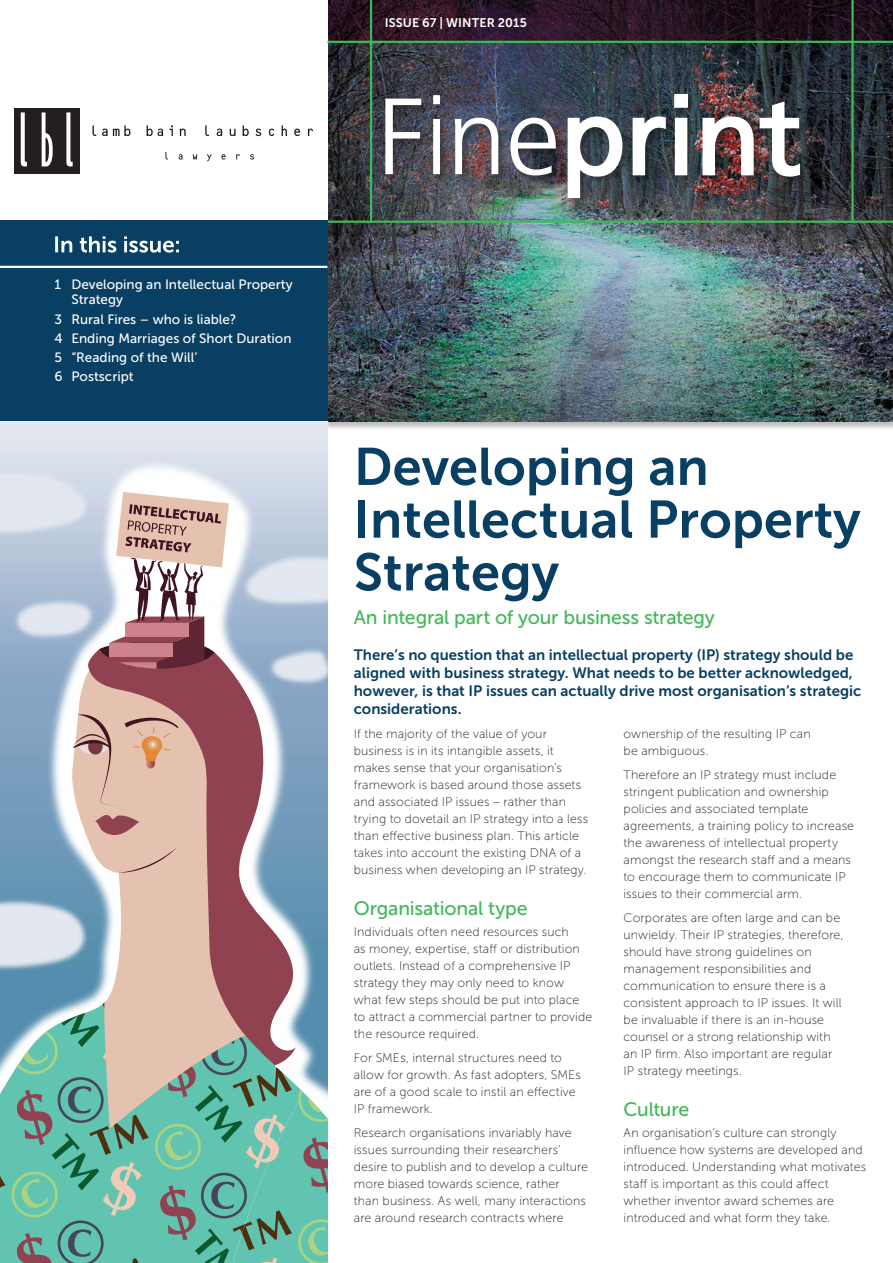
<style>
.page{position:relative;width:893px;height:1263px;background:#fff}
.page>*{position:absolute;margin:0;border:0;box-sizing:border-box;transform-origin:0 0}
.t1{font:108.3px "Frutiger";letter-spacing:-.01em;color:#fff}
.head_1{font:52.5px/52.7px "Museo Sans 700";color:#093f63}
.head_2{font:19.5px "Museo Sans 500";letter-spacing:-.01em;color:#42b758}
.Intro_Para{font:15px/18.1px "Museo Sans 700";color:#093f63}
.Index_Body{font:13.5px/15px "Museo Sans 500";color:#fff}
.body_text{font:12.45px/17px "Museo Sans 100";letter-spacing:.015em;color:#231f20}
.body_text-2{font:12.45px "Museo Sans 700";letter-spacing:.01em;color:#fff}
.s1{font-weight:300}
</style>
<div class="page">
<div style="left:323px;top:0;width:570px;height:430px;background:#231f20;opacity:.3"></div>
<img style="left:327px;top:0;width:566px;height:421px">
<div style="left:385px;top:94px;width:423px;height:113px;background:#231f20;opacity:.5"></div>
<svg style="left:566px;top:115px;width:58px;height:84px"></svg>
<svg style="left:631px;top:115px;width:36px;height:62px"></svg>
<svg style="left:673px;top:93px;width:16px;height:84px"></svg>
<img style="left:701px;top:100px;width:100px;height:78px">
<svg style="left:328px;top:0;width:565px;height:41px"></svg>
<hr style="left:370px;top:0;width:2px;height:223px;background:#42b758">
<hr style="left:851px;top:0;width:3px;height:223px;background:#42b758">
<div style="left:0;top:0;width:327px;height:221px;background:#fff"></div>
<hr style="left:1px;top:221px;width:892px;height:2px;background:#42b758">
<hr style="left:327px;top:41px;width:566px;height:2px;background:#42b758">
<img style="left:0;top:421px;width:327px;height:671px">
<svg style="left:0;top:1002px;width:303px;height:261px;fill:#60c4b0"></svg>
<svg style="left:229px;top:1092px;width:98px;height:171px"></svg>
<img style="left:0;top:853px;width:88px;height:163px">
<img style="left:229px;top:507px;width:98px;height:94px">
<img style="left:0;top:582px;width:71px;height:103px">
<img style="left:0;top:423px;width:135px;height:159px">
<img style="left:229px;top:601px;width:98px;height:130px">
<svg style="left:88px;top:649px;width:209px;height:416px"></svg>
<svg style="left:71px;top:492px;width:158px;height:381px"></svg>
<div style="left:0;top:221px;width:327px;height:200px;background:#093f63"></div>
<hr style="left:0;top:266px;width:327px;height:2px;background:#fff">
<svg style="left:55px;top:236px;width:124px;height:17px"></svg>
<svg style="left:93px;top:125px;width:220px;height:11px"></svg>
<svg style="left:165px;top:152px;width:89px;height:9px"></svg>
<div style="left:14px;top:108px;width:66px;height:66px;background:#231f20"></div>
<svg style="left:21px;top:112px;width:6px;height:54px"></svg>
<svg style="left:66px;top:112px;width:7px;height:54px"></svg>
<svg style="left:42px;top:112px;width:11px;height:54px"></svg>
<p class="Index_Body" style="left:71px;top:277px;width:223px;text-indent:-17px">1 Developing an Intellectual Property<br>Strategy</p>
<p class="Index_Body" style="left:54px;top:312px;width:184px">3 Rural Fires – who is liable?</p>
<p class="Index_Body" style="left:54px;top:331px;width:239px">4 Ending Marriages of Short Duration</p>
<p class="Index_Body" style="left:54px;top:350px;width:144px">5 “Reading of the Will’</p>
<p class="Index_Body" style="left:54px;top:369px;width:81px">6 Postscript</p>
<p class="body_text-2" style="left:385px;top:15px;width:143px">ISSUE 67 | WINTER 2015</p>
<p class="t1" style="left:377px;top:73px;width:426px"><span class="s1">Fine</span>print</p>
<p class="head_1" style="left:354px;top:440px;width:508px">Developing an<br>Intellectual Property<br>Strategy</p>
<p class="head_2" style="left:354px;top:607px;width:363px">An integral part of your business strategy</p>
<p class="Intro_Para" style="left:354px;top:645px;width:509px">There’s no question that an intellectual property (IP) strategy should be aligned with business strategy. What needs to be better acknowledged, however, is that IP issues can actually drive most organisation’s strategic considerations.</p>
<p class="body_text" style="left:354px;top:725px;width:236px">If the majority of the value of your business is in its intangible assets, it makes sense that your organisation’s framework is based around those assets and associated IP issues – rather than trying to dovetail an IP strategy into a less than effective business plan. This article takes into account the existing DNA of a business when developing an IP strategy.</p>
<p class="head_2" style="left:354px;top:897px;width:175px">Organisational type</p>
<p class="body_text" style="left:354px;top:923px;width:240px">Individuals often need resources such<br>as money, expertise, staff or distribution outlets. Instead of a comprehensive IP strategy they may only need to know what few steps should be put into place to attract a commercial partner to provide the resource required.</p>
<p class="body_text" style="left:354px;top:1049px;width:229px">For SMEs, internal structures need to allow for growth. As fast adopters, SMEs are of a good scale to instil an effective IP framework.</p>
<p class="body_text" style="left:354px;top:1124px;width:236px">Research organisations invariably have issues surrounding their researchers’ desire to publish and to develop a culture more biased towards science, rather than business. As well, many interactions are around research contracts where</p>
<p class="body_text" style="left:623px;top:725px;width:189px">ownership of the resulting IP can be ambiguous.</p>
<p class="body_text" style="left:623px;top:766px;width:232px">Therefore an IP strategy must include stringent publication and ownership policies and associated template agreements, a training policy to increase the awareness of intellectual property amongst the research staff and a means to encourage them to communicate IP issues to their commercial arm.</p>
<p class="body_text" style="left:623px;top:909px;width:221px">Corporates are often large and can be unwieldy. Their IP strategies, therefore, should have strong guidelines on management responsibilities and communication to ensure there is a consistent approach to IP issues. It will be invaluable if there is an in-house counsel or a strong relationship with an IP firm. Also important are regular IP strategy meetings.</p>
<p class="head_2" style="left:623px;top:1098px;width:67px">Culture</p>
<p class="body_text" style="left:623px;top:1124px;width:244px">An organisation’s culture can strongly influence how systems are developed and introduced. Understanding what motivates staff is important as this could affect whether inventor award schemes are introduced and what form they take.</p>
</div>
